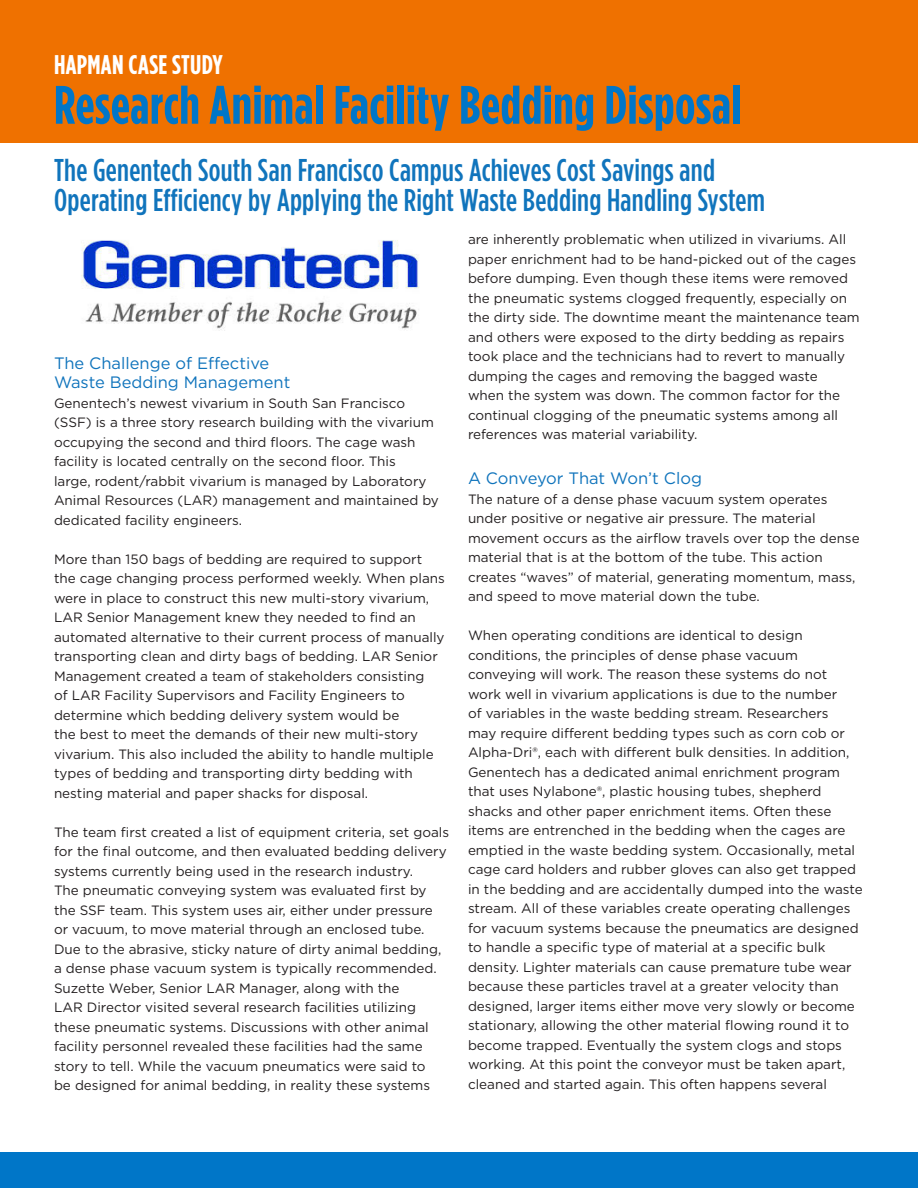
<style>
.page{position:relative;width:918px;height:1188px;background:#fff}
.page>*{position:absolute;margin:0;border:0;box-sizing:border-box;transform-origin:0 0}
.hap-H1{font:700 54px "Gotham Condensed";letter-spacing:.01em;color:#0076c8}
.hap-H2{font:500 31.5px/30px "Gotham Condensed";letter-spacing:.01em;color:#1074bc}
.t1{font:700 27px "Gotham Condensed";letter-spacing:.015em;color:#fff}
.t2{font:16.5px/19.5px "Gotham";color:#1074bc}
.t3{font:13.5px/19.5px "Gotham";color:#231f20}
</style>
<div class="page">
<div style="left:0;top:0;width:918px;height:143px;background:#ef7100"></div>
<div style="left:0;top:1152px;width:918px;height:36px;background:#0076c8"></div>
<img style="left:81px;top:240px;width:338px;height:91px">
<h3 class="t1" style="left:54px;top:49px;width:170px">HAPMAN CASE STUDY</h3>
<p class="hap-H1" style="left:54px;top:73px;width:689px">Research Animal Facility Bedding Disposal</p>
<p class="hap-H2" style="left:54px;top:155px;width:713px">The Genentech South San Francisco Campus Achieves Cost Savings and<br>Operating Efficiency by Applying the Right Waste Bedding Handling System</p>
<p class="t2" style="left:54px;top:353px;width:238px">The Challenge of Effective<br>Waste Bedding Management</p>
<p class="t3" style="left:54px;top:393px;width:386px">Genentech’s newest vivarium in South San Francisco (SSF) is a three story research building with the vivarium occupying the second and third floors. The cage wash facility is located centrally on the second floor. This<br>large, rodent/rabbit vivarium is managed by Laboratory Animal Resources (LAR) management and maintained by dedicated facility engineers.</p>
<p class="t3" style="left:54px;top:549px;width:392px">More than 150 bags of bedding are required to support the cage changing process performed weekly. When plans were in place to construct this new multi-story vivarium, LAR Senior Management knew they needed to find an automated alternative to their current process of manually transporting clean and dirty bags of bedding. LAR Senior Management created a team of stakeholders consisting<br>of LAR Facility Supervisors and Facility Engineers to determine which bedding delivery system would be<br>the best to meet the demands of their new multi-story vivarium. This also included the ability to handle multiple types of bedding and transporting dirty bedding with nesting material and paper shacks for disposal.</p>
<p class="t3" style="left:54px;top:822px;width:397px">The team first created a list of equipment criteria, set goals for the final outcome, and then evaluated bedding delivery systems currently being used in the research industry.</p>
<p class="t3" style="left:54px;top:880px;width:389px">The pneumatic conveying system was evaluated first by the SSF team. This system uses air, either under pressure or vacuum, to move material through an enclosed tube.<br>Due to the abrasive, sticky nature of dirty animal bedding, a dense phase vacuum system is typically recommended.<br>Suzette Weber, Senior LAR Manager, along with the<br>LAR Director visited several research facilities utilizing these pneumatic systems. Discussions with other animal facility personnel revealed these facilities had the same story to tell. While the vacuum pneumatics were said to be designed for animal bedding, in reality these systems</p>
<p class="t3" style="left:468px;top:229px;width:393px">are inherently problematic when utilized in vivariums. All paper enrichment had to be hand-picked out of the cages before dumping. Even though these items were removed the pneumatic systems clogged frequently, especially on the dirty side. The downtime meant the maintenance team and others were exposed to the dirty bedding as repairs took place and the technicians had to revert to manually dumping the cages and removing the bagged waste<br>when the system was down. The common factor for the continual clogging of the pneumatic systems among all references was material variability.</p>
<p class="t2" style="left:468px;top:468px;width:236px">A Conveyor That Won’t Clog</p>
<p class="t3" style="left:468px;top:489px;width:393px">The nature of a dense phase vacuum system operates under positive or negative air pressure. The material movement occurs as the airflow travels over top the dense material that is at the bottom of the tube. This action creates “waves” of material, generating momentum, mass, and speed to move material down the tube.</p>
<p class="t3" style="left:468px;top:625px;width:396px">When operating conditions are identical to design conditions, the principles of dense phase vacuum conveying will work. The reason these systems do not work well in vivarium applications is due to the number<br>of variables in the waste bedding stream. Researchers<br>may require different bedding types such as corn cob or Alpha-Dri®, each with different bulk densities. In addition, Genentech has a dedicated animal enrichment program that uses Nylabone®, plastic housing tubes, shepherd shacks and other paper enrichment items. Often these items are entrenched in the bedding when the cages are emptied in the waste bedding system. Occasionally, metal cage card holders and rubber gloves can also get trapped in the bedding and are accidentally dumped into the waste stream. All of these variables create operating challenges for vacuum systems because the pneumatics are designed to handle a specific type of material at a specific bulk density. Lighter materials can cause premature tube wear because these particles travel at a greater velocity than designed, larger items either move very slowly or become stationary, allowing the other material flowing round it to become trapped. Eventually the system clogs and stops working. At this point the conveyor must be taken apart, cleaned and started again. This often happens several</p>
</div>
